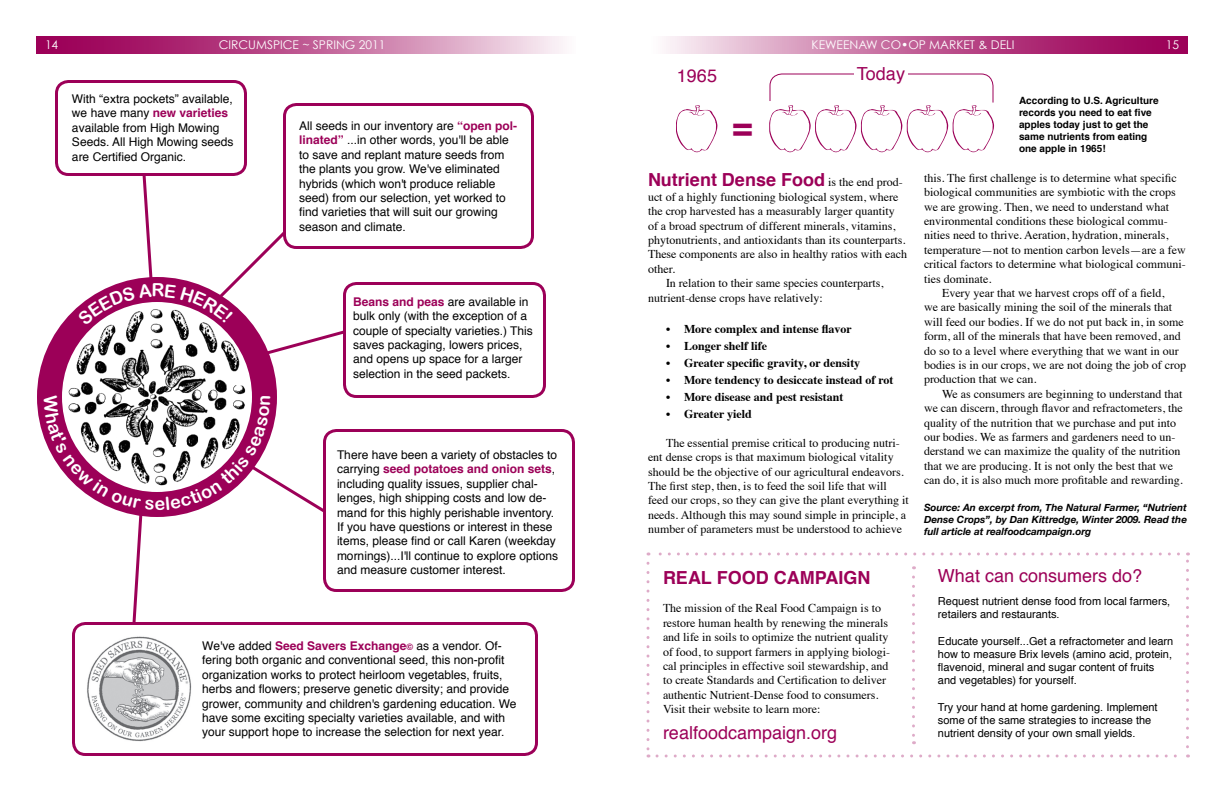
<style>
.page{position:relative;width:1224px;height:792px;background:#fff}
.page>*{position:absolute;margin:0;border:0;box-sizing:border-box;transform-origin:0 0}
.t1{font:700 35px "Helvetica";color:#9c0058}
.t2{font:18px "Helvetica";color:#9c0058}
.t3{font:700 18px "Helvetica";color:#9c0058}
.t4{font:12px/14.4px "Times";color:#000}
.t5{font:12px/14.4px "Helvetica";color:#000}
.t6{font:700 12px "Times";color:#000}
.t7{font:12px "Century Gothic";color:#fff}
.t8{font:11px/13.2px "Helvetica";color:#000}
.t9{font:italic 700 10px/12px "Helvetica Neue";color:#000;text-align:justify}
.t10{font:700 10px/12px "Helvetica";color:#000}
.s1{font-weight:700;color:#9c0058}
.s2{font-family:"Times";font-weight:400;font-size:12px;color:#000}
.s3{font-weight:700;font-size:9px;color:#9c0058}
</style>
<div class="page">
<svg style="left:36px;top:36px;width:527px;height:18px;background:#c26298"></svg>
<svg style="left:666px;top:36px;width:521px;height:18px;background:#c26399"></svg>
<div style="left:72px;top:622px;width:466px;height:134px;border:3px solid #9c0058;border-radius:12px"></div>
<div style="left:55px;top:80px;width:192px;height:96px;border:3px solid #9c0058;border-radius:12px"></div>
<div style="left:343px;top:282px;width:203px;height:116px;border:3px solid #9c0058;border-radius:12px"></div>
<div style="left:283px;top:103px;width:251px;height:146px;border:3px solid #9c0058;border-radius:12px"></div>
<svg style="left:676px;top:105px;width:41px;height:47px"></svg>
<img style="left:68px;top:308px;width:178px;height:88px">
<div style="left:37px;top:277px;width:240px;height:240px;border:25px solid #9c0058;border-radius:50%"></div>
<img style="left:87px;top:636px;width:105px;height:106px">
<div style="left:323px;top:429px;width:252px;height:163px;border:3px solid #9c0058;border-radius:12px"></div>
<svg style="left:646px;top:563px;width:4px;height:195px"></svg>
<svg style="left:657px;top:754px;width:532px;height:4px"></svg>
<svg style="left:1186px;top:552px;width:3px;height:195px"></svg>
<svg style="left:648px;top:552px;width:531px;height:3px"></svg>
<svg style="left:769px;top:73px;width:225px;height:79px"></svg>
<div style="left:854px;top:66px;width:54px;height:21px;background:#fff"></div>
<svg style="left:912px;top:577px;width:3px;height:167px"></svg>
<svg style="left:78px;top:171px;width:270px;height:186px"></svg>
<svg style="left:44px;top:396px;width:284px;height:230px"></svg>
<p class="t7" style="left:45px;top:38px;width:15px">14</p>
<p class="t7" style="left:219px;top:38px;width:168px">CIRCUMSPICE ~ SPRING 2011</p>
<p class="t7" style="left:812px;top:38px;width:204px">KEWEENAW CO•OP MARKET &amp; DELI</p>
<p class="t7" style="left:1166px;top:38px;width:15px">15</p>
<h2 class="t2" style="left:677px;top:61px;width:42px">1965</h2>
<h2 class="t2" style="left:857px;top:59px;width:50px">Today</h2>
<p class="t5" style="left:72px;top:92px;width:163px">With “extra pockets” available, we have many <span class="s1">new varieties </span>available from High Mowing<br>Seeds. All High Mowing seeds are Certified Organic.</p>
<p class="t5" style="left:299px;top:119px;width:220px">All seeds in our inventory are <span class="s1">“open pol&shy;linated”</span> ... in other words, you'll be able</p>
<h1 class="t1" style="left:732px;top:99px;width:22px">=</h1>
<p class="t5" style="left:299px;top:148px;width:208px">to save and replant mature seeds from the plants you grow. We've eliminated hybrids (which won't produce reliable seed) from our selection, yet worked to find varieties that will suit our growing season and climate.</p>
<h2 class="t3" style="left:648px;top:165px;width:256px">Nutrient Dense Food <span class="s2">is the end prod-</span></h2>
<p class="t4" style="left:648px;top:188px;width:252px">uct of a highly functioning biological system, where</p>
<p class="t4" style="left:648px;top:203px;width:248px">the crop harvested has a measurably larger quantity</p>
<p class="t4" style="left:648px;top:217px;width:249px">of a broad spectrum of different minerals, vitamins,</p>
<p class="t4" style="left:648px;top:232px;width:259px">phytonutrients, and antioxidants than its counterparts.</p>
<p class="t4" style="left:648px;top:246px;width:261px">These components are also in healthy ratios with each</p>
<p class="t4" style="left:648px;top:260px;width:28px">other.</p>
<p class="t4" style="left:666px;top:275px;width:219px">In relation to their same species counterparts,</p>
<p class="t4" style="left:648px;top:289px;width:176px">nutrient-dense crops have relatively:</p>
<p class="t6" style="left:666px;top:317px;width:187px">• More complex and intense flavor</p>
<p class="t6" style="left:666px;top:334px;width:103px">• Longer shelf life</p>
<p class="t6" style="left:666px;top:351px;width:196px">• Greater specific gravity, or density</p>
<p class="t6" style="left:666px;top:368px;width:229px">• More tendency to desiccate instead of rot</p>
<p class="t6" style="left:666px;top:385px;width:179px">• More disease and pest resistant</p>
<p class="t6" style="left:666px;top:402px;width:87px">• Greater yield</p>
<p class="t4" style="left:648px;top:434px;width:262px;text-indent:18px">The essential premise critical to producing nutri&shy;ent dense crops is that maximum biological vitality should be the objective of our agricultural endeavors.<br>The first step, then, is to feed the soil life that will feed our crops, so they can give the plant everything it needs. Although this may sound simple in principle, a number of parameters must be understood to achieve</p>
<p class="t5" style="left:353px;top:295px;width:181px"><span class="s1">Beans and peas</span> are available in bulk only (with the exception of a couple of specialty varieties. ) This saves packaging, lowers prices, and opens up space for a larger selection in the seed packets.</p>
<p class="t5" style="left:337px;top:448px;width:223px">There have been a variety of obstacles to carrying <span class="s1">seed potatoes and onion sets</span>, including quality issues, supplier chal&shy;lenges, high shipping costs and low de&shy;mand for this highly perishable inventory.<br>If you have questions or interest in these items, please find or call Karen (weekday mornings)... I'll continue to explore options and measure customer interest.</p>
<h2 class="t3" style="left:663px;top:563px;width:209px">REAL FOOD CAMPAIGN</h2>
<p class="t4" style="left:663px;top:600px;width:229px">The mission of the Real Food Campaign is to restore human health by renewing the minerals and life in soils to optimize the nutrient quality of food, to support farmers in applying biologi&shy;cal principles in effective soil stewardship, and to create Standards and Certification to deliver authentic Nutrient-Dense food to consumers.<br>Visit their website to learn more:</p>
<h2 class="t2" style="left:663px;top:719px;width:176px">realfoodcampaign. org</h2>
<p class="t5" style="left:202px;top:639px;width:316px">We've added <span class="s1">Seed Savers Exchange</span><span class="s3">©</span> as a vendor. Of&shy;fering both organic and conventional seed, this non-profit organization works to protect heirloom vegetables, fruits, herbs and flowers; preserve genetic diversity; and provide grower, community and children's gardening education. We have some exciting specialty varieties available, and with your support hope to increase the selection for next year.</p>
<p class="t10" style="left:1019px;top:94px;width:141px">According to U.S. Agriculture records you need to eat five apples today just to get the same nutrients from eating one apple in 1965!</p>
<p class="t4" style="left:924px;top:170px;width:254px">this. The first challenge is to determine what specific</p>
<p class="t4" style="left:924px;top:184px;width:253px">biological communities are symbiotic with the crops</p>
<p class="t4" style="left:924px;top:198px;width:247px">we are growing. Then, we need to understand what</p>
<p class="t4" style="left:924px;top:213px;width:245px">environmental conditions these biological commu-</p>
<p class="t4" style="left:924px;top:227px;width:246px">nities need to thrive. Aeration, hydration, minerals,</p>
<p class="t4" style="left:924px;top:242px;width:263px">temperature—not to mention carbon levels—are a few</p>
<p class="t4" style="left:924px;top:256px;width:263px">critical factors to determine what biological communi-</p>
<p class="t4" style="left:924px;top:270px;width:69px">ties dominate.</p>
<p class="t4" style="left:942px;top:285px;width:224px">Every year that we harvest crops off of a field,</p>
<p class="t4" style="left:924px;top:299px;width:250px">we are basically mining the soil of the minerals that</p>
<p class="t4" style="left:924px;top:314px;width:261px">will feed our bodies. If we do not put back in, in some</p>
<p class="t4" style="left:924px;top:328px;width:258px">form, all of the minerals that have been removed, and</p>
<p class="t4" style="left:924px;top:342px;width:256px">do so to a level where everything that we want in our</p>
<p class="t4" style="left:924px;top:357px;width:264px">bodies is in our crops, we are not doing the job of crop</p>
<p class="t4" style="left:924px;top:371px;width:114px">production that we can.</p>
<p class="t4" style="left:942px;top:386px;width:242px">We as consumers are beginning to understand that</p>
<p class="t4" style="left:924px;top:400px;width:260px">we can discern, through flavor and refractometers, the</p>
<p class="t4" style="left:924px;top:414px;width:254px">quality of the nutrition that we purchase and put into</p>
<p class="t4" style="left:924px;top:429px;width:253px">our bodies. We as farmers and gardeners need to un-</p>
<p class="t4" style="left:924px;top:443px;width:258px">derstand we can maximize the quality of the nutrition</p>
<p class="t4" style="left:924px;top:458px;width:251px">that we are producing. It is not only the best that we</p>
<p class="t4" style="left:924px;top:472px;width:260px">can do, it is also much more profitable and rewarding.</p>
<p class="t9" style="left:924px;top:501px;width:265px">Source: An excerpt from, The Natural Farmer, “Nutrient Dense Crops”, by Dan Kittredge, Winter 2009. Read the full article at realfoodcampaign.org</p>
<h2 class="t2" style="left:938px;top:561px;width:206px">What can consumers do?</h2>
<p class="t8" style="left:938px;top:595px;width:234px">Request nutrient dense food from local farmers, retailers and restaurants.</p>
<p class="t8" style="left:938px;top:635px;width:237px">Educate yourself... Get a refractometer and learn how to measure Brix levels (amino acid, protein, flavenoid, mineral and sugar content of fruits and vegetables) for yourself.</p>
<p class="t8" style="left:938px;top:701px;width:221px">Try your hand at home gardening. Implement some of the same strategies to increase the nutrient density of your own small yields.</p>
</div>
